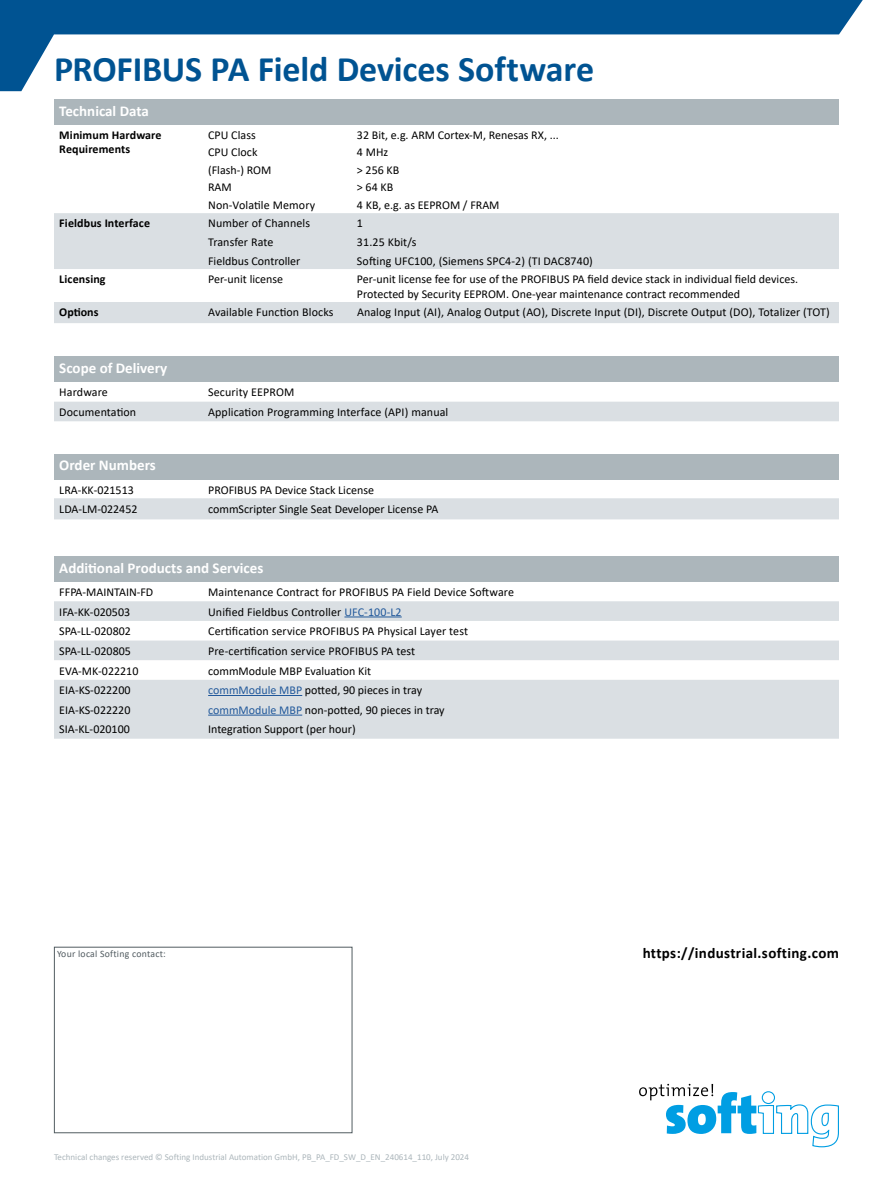
<style>
.page{position:relative;width:893px;height:1188px;background:#fff}
.page>*{position:absolute;margin:0;border:0;box-sizing:border-box;transform-origin:0 0}
.t1{font:700 36px "Calibri";letter-spacing:-.005em;color:#005392}
.t2{font:700 15px "Calibri";color:#fff}
.t3{font:700 15px "Calibri";letter-spacing:.025em;color:#000}
.t4{font:12px/18.6px "Calibri";color:#000}
.t5{font:700 12px/14.4px "Calibri";letter-spacing:.01em;color:#000}
.t6{font:9.75px "Calibri";letter-spacing:.025em;color:#525c61}
.t7{font:9px "Calibri";color:#acb6bb}
.s1{color:#22599b}
</style>
<div class="page">
<svg style="left:0;top:0;width:863px;height:91px"></svg>
<div style="left:54px;top:947px;width:298px;height:186px;background:#fff;border:1px solid #525c61"></div>
<svg style="left:639px;top:1084px;width:200px;height:63px"></svg>
<div style="left:54px;top:99px;width:785px;height:26px;background:#acb6bb"></div>
<svg style="left:54px;top:213px;width:785px;height:110px;fill:#dadfe3"></svg>
<div style="left:54px;top:454px;width:785px;height:25px;background:#acb6bb"></div>
<div style="left:54px;top:498px;width:785px;height:21px;background:#dadfe3"></div>
<hr style="left:208px;top:518px;width:631px;height:1px;background:#dadfe3">
<div style="left:54px;top:556px;width:785px;height:26px;background:#acb6bb"></div>
<svg style="left:54px;top:601px;width:785px;height:138px;fill:#dadfe3"></svg>
<hr style="left:344px;top:617px;width:58px;height:1px;background:#22599b">
<hr style="left:208px;top:695px;width:94px;height:1px;background:#22599b">
<hr style="left:208px;top:715px;width:94px;height:1px;background:#22599b">
<div style="left:54px;top:357px;width:785px;height:25px;background:#acb6bb"></div>
<div style="left:54px;top:402px;width:785px;height:19px;background:#dadfe3"></div>
<h1 class="t1" style="left:54px;top:43px;width:542px">PROFIBUS PA Field Devices Software</h1>
<p class="t2" style="left:59px;top:100px;width:91px">Technical Data</p>
<p class="t5" style="left:59px;top:128px;width:104px">Minimum Hardware<br>Requirements</p>
<p class="t4" style="left:208px;top:125px;width:49px">CPU Class</p>
<p class="t4" style="left:357px;top:125px;width:203px">32 Bit, e.g. ARM Cortex-M, Renesas RX, ...</p>
<p class="t4" style="left:208px;top:143px;width:51px">CPU Clock</p>
<p class="t4" style="left:357px;top:143px;width:33px">4 MHz</p>
<p class="t4" style="left:208px;top:160px;width:65px">(Flash-) ROM</p>
<p class="t4" style="left:357px;top:160px;width:44px">&gt; 256 KB</p>
<p class="t4" style="left:208px;top:178px;width:25px">RAM</p>
<p class="t4" style="left:357px;top:178px;width:38px">&gt; 64 KB</p>
<p class="t4" style="left:208px;top:195px;width:109px">Non-Volatile Memory</p>
<p class="t4" style="left:357px;top:195px;width:144px">4 KB, e.g. as EEPROM / FRAM</p>
<p class="t5" style="left:59px;top:216px;width:92px">Fieldbus Interface</p>
<p class="t4" style="left:208px;top:214px;width:104px">Number of Channels<br>Transfer Rate<br>Fieldbus Controller</p>
<p class="t4" style="left:357px;top:214px;width:237px">1<br>31.25 Kbit/s<br>Softing UFC100, (Siemens SPC4-2) (TI DAC8740)</p>
<p class="t5" style="left:59px;top:272px;width:48px">Licensing</p>
<p class="t4" style="left:208px;top:270px;width:77px">Per-unit license</p>
<p class="t4" style="left:357px;top:272px;width:443px;line-height:14.4px">Per-unit license fee for use of the PROFIBUS PA field device stack in individual field devices.<br>Protected by Security EEPROM. One-year maintenance contract recommended</p>
<p class="t5" style="left:59px;top:305px;width:41px">Options</p>
<p class="t4" style="left:208px;top:303px;width:127px">Available Function Blocks</p>
<p class="t4" style="left:357px;top:303px;width:474px">Analog Input (AI), Analog Output (AO), Discrete Input (DI), Discrete Output (DO), Totalizer (TOT)</p>
<p class="t2" style="left:59px;top:358px;width:109px">Scope of Delivery</p>
<p class="t4" style="left:59px;top:383px;width:50px">Hardware</p>
<p class="t4" style="left:208px;top:383px;width:88px">Security EEPROM</p>
<p class="t4" style="left:59px;top:402px;width:78px">Documentation</p>
<p class="t4" style="left:208px;top:402px;width:242px">Application Programming Interface (API) manual</p>
<p class="t2" style="left:59px;top:455px;width:98px">Order Numbers</p>
<p class="t4" style="left:59px;top:480px;width:76px">LRA-KK-021513</p>
<p class="t4" style="left:208px;top:480px;width:167px">PROFIBUS PA Device Stack License</p>
<p class="t4" style="left:59px;top:500px;width:80px">LDA-LM-022452</p>
<p class="t4" style="left:208px;top:500px;width:232px">commScripter Single Seat Developer License PA</p>
<p class="t2" style="left:59px;top:557px;width:205px">Additional Products and Services</p>
<p class="t4" style="left:59px;top:582px;width:96px">FFPA-MAINTAIN-FD</p>
<p class="t4" style="left:208px;top:582px;width:307px">Maintenance Contract for PROFIBUS PA Field Device Software</p>
<p class="t4" style="left:59px;top:602px;width:72px">IFA-KK-020503</p>
<p class="t4" style="left:208px;top:602px;width:195px">Unified Fieldbus Controller <span class="s1">UFC-100-L2</span></p>
<p class="t4" style="left:59px;top:622px;width:73px">SPA-LL-020802</p>
<p class="t4" style="left:208px;top:622px;width:261px">Certification service PROFIBUS PA Physical Layer test</p>
<p class="t4" style="left:59px;top:641px;width:73px">SPA-LL-020805</p>
<p class="t4" style="left:208px;top:641px;width:209px">Pre-certification service PROFIBUS PA test</p>
<p class="t4" style="left:59px;top:661px;width:81px">EVA-MK-022210</p>
<p class="t4" style="left:208px;top:661px;width:165px">commModule MBP Evaluation Kit</p>
<p class="t4" style="left:59px;top:681px;width:73px">EIA-KS-022200</p>
<p class="t4" style="left:208px;top:681px;width:215px"><span class="s1">commModule MBP</span> potted, 90 pieces in tray</p>
<p class="t4" style="left:59px;top:700px;width:73px">EIA-KS-022220</p>
<p class="t4" style="left:208px;top:700px;width:238px"><span class="s1">commModule MBP</span> non-potted, 90 pieces in tray</p>
<p class="t4" style="left:59px;top:720px;width:72px">SIA-KL-020100</p>
<p class="t4" style="left:208px;top:720px;width:149px">Integration Support (per hour)</p>
<p class="t6" style="left:57px;top:947px;width:110px">Your local Softing contact:</p>
<p class="t7" style="left:54px;top:1151px;width:417px">Technical changes reserved © Softing Industrial Automation GmbH, PB_PA_FD_SW_D_EN_240614_110, July 2024</p>
<p class="t3" style="left:643px;top:942px;width:198px">https://industrial.softing.com</p>
</div>
